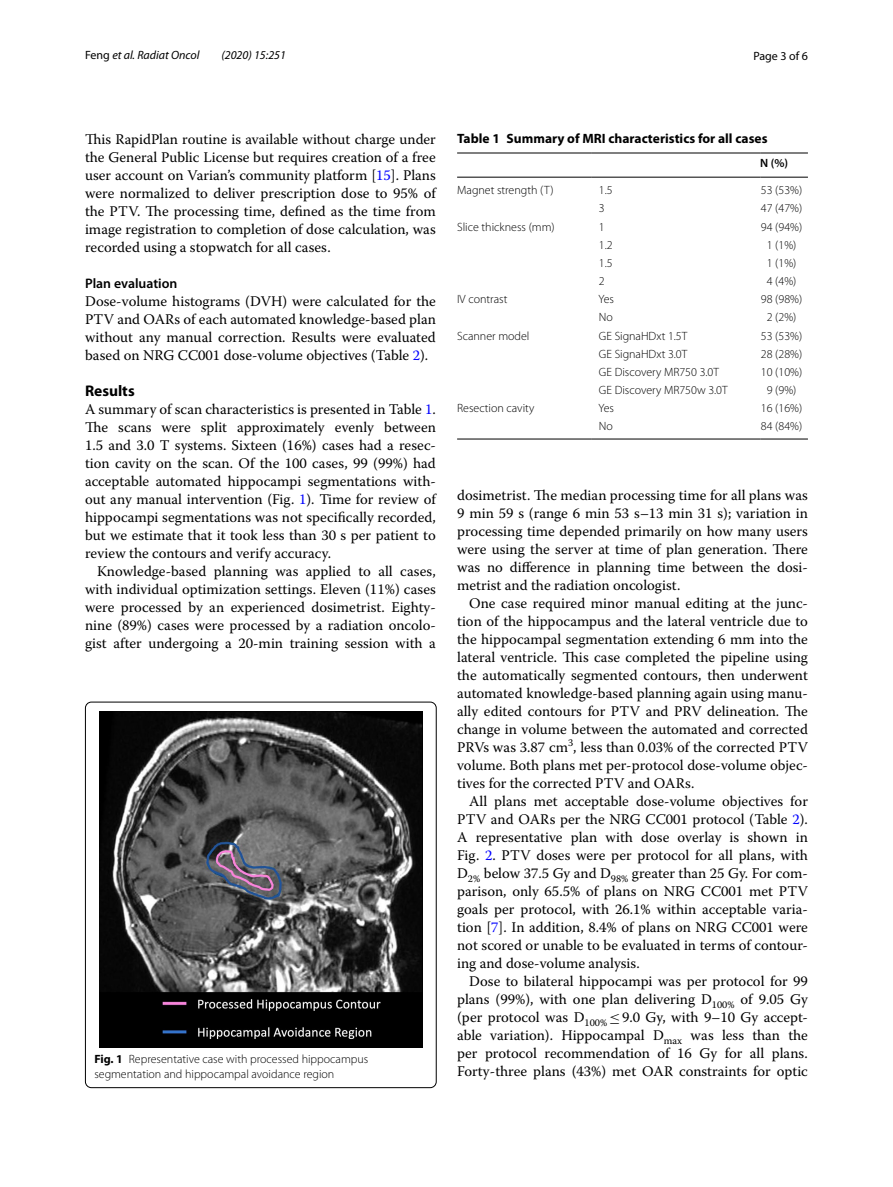
<style>
.page{position:relative;width:893px;height:1187px;background:#fff}
.page>*{position:absolute;margin:0;border:0;box-sizing:border-box;transform-origin:0 0}
.t1{font:700 15.45px "Myriad Pro";color:#000}
.t2{font:14.7px/18px "Warnock Pro";color:#000;text-align:justify}
.t3{font:600 13.8px "Myriad Pro";color:#000}
.t4{font:700 13.5px "Myriad Pro";color:#000}
.t5{font:300 12px/15px "Myriad Pro";color:#000}
.t6{font:italic 12px "Myriad Pro";color:#000}
.t7{font:12px "Myriad Pro";color:#000}
.t8{font:600 12px "Myriad Pro";color:#000}
.s1{font-style:normal}
.s2{color:#00f}
.s3{font-weight:700}
.s4{font-family:"MTSY"}
</style>
<div class="page">
<img style="left:99px;top:711px;width:323px;height:336px">
<div style="left:85px;top:701px;width:351px;height:386px;border:1px solid #000;border-radius:6px"></div>
<hr style="left:457px;top:153px;width:135px;height:1px;background:#000">
<hr style="left:457px;top:177px;width:135px;height:1px;background:#000">
<hr style="left:592px;top:153px;width:168px;height:1px;background:#000">
<hr style="left:592px;top:177px;width:168px;height:1px;background:#000">
<hr style="left:760px;top:153px;width:48px;height:1px;background:#000">
<hr style="left:760px;top:177px;width:48px;height:1px;background:#000">
<hr style="left:457px;top:439px;width:135px;height:1px;background:#000">
<hr style="left:592px;top:439px;width:168px;height:1px;background:#000">
<hr style="left:760px;top:439px;width:48px;height:1px;background:#000">
<p class="t6" style="left:85px;top:48px;width:116px"><span class="s1">Feng</span> et al. Radiat Oncol</p>
<p class="t6" style="left:221px;top:48px;width:66px">(2020) 15:251</p>
<p class="t7" style="left:753px;top:48px;width:56px">Page 3 of 6</p>
<p class="t2" style="left:85px;top:130px;width:352px">This RapidPlan routine is available without charge under the General Public License but requires creation of a free user account on Varian’s community platform [<span class="s2">15</span>]. Plans were normalized to deliver prescription dose to 95% of the PTV. The processing time, defined as the time from image registration to completion of dose calculation, was recorded using a stopwatch for all cases.</p>
<p class="t3" style="left:85px;top:274px;width:94px">Plan evaluation</p>
<p class="t2" style="left:85px;top:292px;width:352px">Dose-volume histograms (DVH) were calculated for the PTV and OARs of each automated knowledge-based plan without any manual correction. Results were evaluated based on NRG CC001 dose-volume objectives (Table <span class="s2">2</span>).</p>
<p class="t1" style="left:85px;top:380px;width:51px">Results</p>
<p class="t2" style="left:85px;top:400px;width:352px">A summary of scan characteristics is presented in Table <span class="s2">1</span>.<br>The scans were split approximately evenly between 1.5 and 3.0 T systems. Sixteen (16%) cases had a resec&shy;tion cavity on the scan. Of the 100 cases, 99 (99%) had acceptable automated hippocampi segmentations with&shy;out any manual intervention (Fig. <span class="s2">1</span>). Time for review of hippocampi segmentations was not specifically recorded, but we estimate that it took less than 30 s per patient to review the contours and verify accuracy.</p>
<p class="t2" style="left:85px;top:562px;width:352px;text-indent:12px">Knowledge-based planning was applied to all cases, with individual optimization settings. Eleven (11%) cases were processed by an experienced dosimetrist. Eighty&shy;nine (89%) cases were processed by a radiation oncolo&shy;gist after undergoing a 20-min training session with a</p>
<p class="t5" style="left:94px;top:1051px;width:275px"><span class="s3">Fig. 1</span> Representative case with processed hippocampus segmentation and hippocampal avoidance region</p>
<p class="t4" style="left:457px;top:130px;width:312px">Table 1 Summary of MRI characteristics for all cases</p>
<p class="t8" style="left:760px;top:156px;width:29px">N (%)</p>
<p class="t5" style="left:457px;top:183px;width:98px">Magnet strength (T)</p>
<p class="t5" style="left:599px;top:183px;width:15px">1.5</p>
<p class="t5" style="left:761px;top:183px;width:43px">53 (53%)</p>
<p class="t5" style="left:599px;top:201px;width:7px">3</p>
<p class="t5" style="left:761px;top:201px;width:43px">47 (47%)</p>
<p class="t5" style="left:457px;top:219px;width:99px">Slice thickness (mm)</p>
<p class="t5" style="left:599px;top:219px;width:7px">1</p>
<p class="t5" style="left:761px;top:219px;width:43px">94 (94%)</p>
<p class="t5" style="left:599px;top:237px;width:15px">1.2</p>
<p class="t5" style="left:767px;top:237px;width:31px">1 (1%)</p>
<p class="t5" style="left:599px;top:255px;width:15px">1.5</p>
<p class="t5" style="left:767px;top:255px;width:31px">1 (1%)</p>
<p class="t5" style="left:599px;top:274px;width:7px">2</p>
<p class="t5" style="left:767px;top:274px;width:31px">4 (4%)</p>
<p class="t5" style="left:457px;top:292px;width:52px">IV contrast</p>
<p class="t5" style="left:598px;top:292px;width:17px">Yes</p>
<p class="t5" style="left:761px;top:292px;width:43px">98 (98%)</p>
<p class="t5" style="left:599px;top:310px;width:16px">No</p>
<p class="t5" style="left:767px;top:310px;width:31px">2 (2%)</p>
<p class="t5" style="left:457px;top:328px;width:74px">Scanner model</p>
<p class="t5" style="left:599px;top:328px;width:90px">GE SignaHDxt 1.5T</p>
<p class="t5" style="left:761px;top:328px;width:43px">53 (53%)</p>
<p class="t5" style="left:599px;top:346px;width:90px">GE SignaHDxt 3.0T</p>
<p class="t5" style="left:761px;top:346px;width:43px">28 (28%)</p>
<p class="t5" style="left:599px;top:364px;width:122px">GE Discovery MR750 3.0T</p>
<p class="t5" style="left:761px;top:364px;width:43px">10 (10%)</p>
<p class="t5" style="left:599px;top:383px;width:130px">GE Discovery MR750w 3.0T</p>
<p class="t5" style="left:767px;top:383px;width:31px">9 (9%)</p>
<p class="t5" style="left:457px;top:401px;width:79px">Resection cavity</p>
<p class="t5" style="left:598px;top:401px;width:17px">Yes</p>
<p class="t5" style="left:761px;top:401px;width:43px">16 (16%)</p>
<p class="t5" style="left:599px;top:419px;width:16px">No</p>
<p class="t5" style="left:761px;top:419px;width:43px">84 (84%)</p>
<p class="t2" style="left:457px;top:486px;width:352px">dosimetrist. The median processing time for all plans was 9 min 59 s (range 6 min 53 s–13 min 31 s); variation in processing time depended primarily on how many users were using the server at time of plan generation. There was no difference in planning time between the dosi&shy;metrist and the radiation oncologist.</p>
<p class="t2" style="left:457px;top:594px;width:352px;text-indent:12px">One case required minor manual editing at the junc&shy;tion of the hippocampus and the lateral ventricle due to the hippocampal segmentation extending 6 mm into the lateral ventricle. This case completed the pipeline using the automatically segmented contours, then underwent automated knowledge-based planning again using manu&shy;ally edited contours for PTV and PRV delineation. The change in volume between the automated and corrected PRVs was 3.87 cm<sup>3</sup>, less than 0.03% of the corrected PTV volume. Both plans met per-protocol dose-volume objec&shy;tives for the corrected PTV and OARs.</p>
<p class="t2" style="left:457px;top:792px;width:352px;text-indent:12px">All plans met acceptable dose-volume objectives for PTV and OARs per the NRG CC001 protocol (Table <span class="s2">2</span>).<br>A representative plan with dose overlay is shown in Fig. <span class="s2">2</span>. PTV doses were per protocol for all plans, with D<sub>2%</sub> below 37.5 Gy and D<sub>98%</sub> greater than 25 Gy. For com&shy;parison, only 65.5% of plans on NRG CC001 met PTV goals per protocol, with 26.1% within acceptable varia&shy;tion [<span class="s2">7</span>]. In addition, 8.4% of plans on NRG CC001 were not scored or unable to be evaluated in terms of contour&shy;ing and dose-volume analysis.</p>
<p class="t2" style="left:457px;top:972px;width:352px;text-indent:12px">Dose to bilateral hippocampi was per protocol for 99 plans (99%), with one plan delivering D<sub>100%</sub> of 9.05 Gy (per protocol was D<sub>100%</sub> <span class="s4">≤</span>9.0 Gy, with 9–10 Gy accept&shy;able variation). Hippocampal D<sub>max</sub> was less than the per protocol recommendation of 16 Gy for all plans.<br>Forty-three plans (43%) met OAR constraints for optic</p>
</div>
